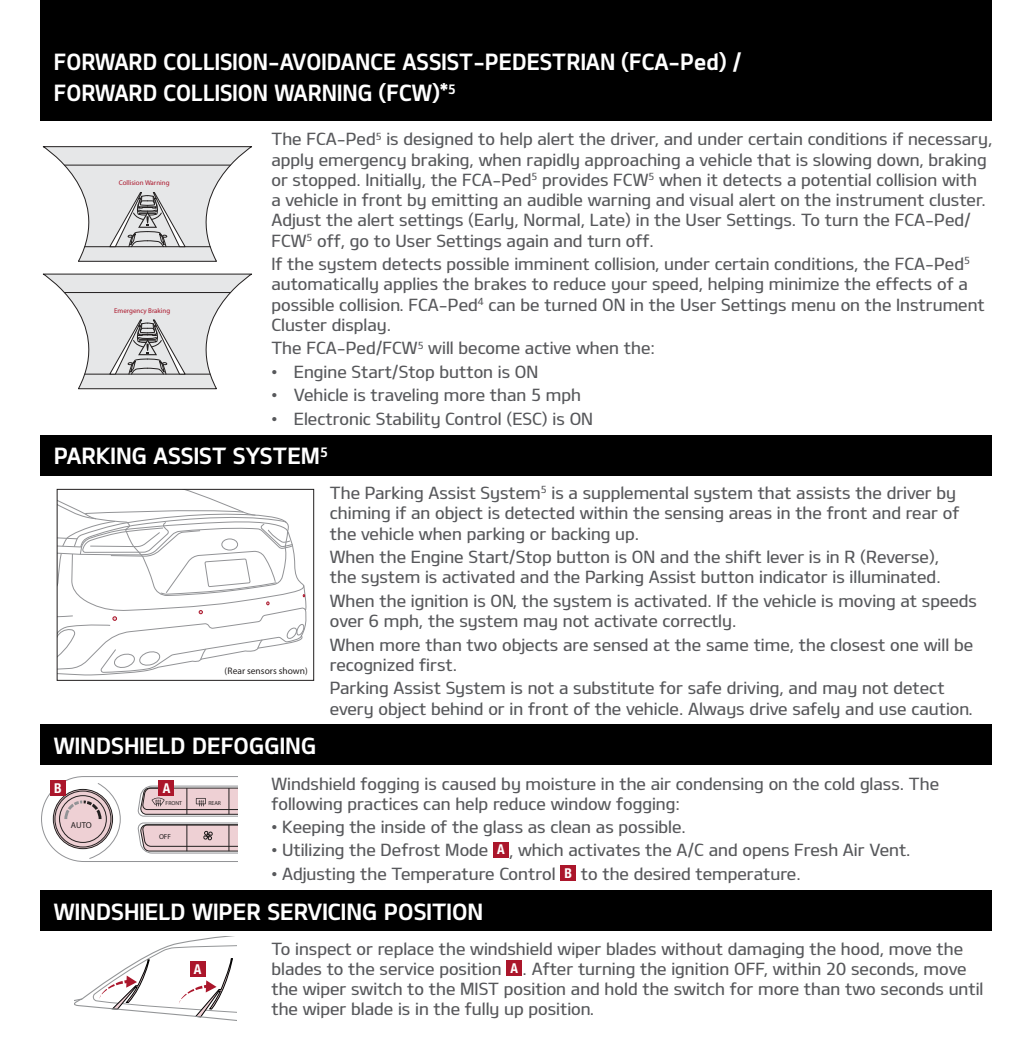
<style>
.page{position:relative;width:1033px;height:1053px;background:#fff}
.page>*{position:absolute;margin:0;border:0;box-sizing:border-box;transform-origin:0 0}
.t1{font:22.5px/31.5px "Design KOTFB";color:#fff}
.t2{font:16.88px/20.2px "Design KOTFM";color:#57585b}
.t3{font:700 condensed 13.5px "Helvetica Neue LT Std";color:#fff}
.t4{font:condensed 9.45px "Helvetica Neue LT Std";letter-spacing:.005em;color:#221f1f}
.t5{font:700 8.55px "Cube";color:#221f1f}
.t6{font:700 7.2px "Cube";color:#221f1f}
.t7{font:6.98px "Cube";color:#ab162b}
.t8{font:700 5.85px "Cube";color:#221f1f}
.s1{font-family:"Helvetica Neue LT Std";font-weight:700;font-stretch:condensed;font-size:13.5px;color:#fff}
</style>
<div class="page">
<div style="left:40px;top:0;width:952px;height:81px;background:#000"></div>
<div style="left:40px;top:40px;width:952px;height:82px;background:#000"></div>
<svg style="left:43px;top:146px;width:209px;height:116px"></svg>
<svg style="left:43px;top:274px;width:209px;height:115px"></svg>
<div style="left:40px;top:725px;width:952px;height:40px;background:#000"></div>
<svg style="left:41px;top:776px;width:197px;height:86px"></svg>
<div style="left:159px;top:780px;width:15px;height:16px;background:#ab162b"></div>
<div style="left:50px;top:780px;width:16px;height:16px;background:#ab162b"></div>
<div style="left:493px;top:842px;width:16px;height:15px;background:#ab162b"></div>
<div style="left:560px;top:865px;width:16px;height:16px;background:#ab162b"></div>
<div style="left:40px;top:435px;width:952px;height:40px;background:#000"></div>
<svg style="left:59px;top:491px;width:248px;height:185px"></svg>
<div style="left:57px;top:489px;width:257px;height:192px;border:1px solid #221f1f"></div>
<div style="left:40px;top:890px;width:952px;height:41px;background:#000"></div>
<svg style="left:75px;top:936px;width:162px;height:85px"></svg>
<div style="left:190px;top:961px;width:16px;height:16px;background:#ab162b"></div>
<div style="left:506px;top:960px;width:16px;height:16px;background:#ab162b"></div>
<h1 class="t1" style="left:54px;top:45px;width:689px">FORWARD COLLISION-AVOIDANCE ASSIST-PEDESTRIAN (FCA-Ped) /<br>FORWARD COLLISION WARNING (FCW)*<sup>5</sup></h1>
<p class="t7" style="left:119px;top:179px;width:52px">Collision Warning</p>
<p class="t7" style="left:114px;top:306px;width:58px">Emergency Braking</p>
<p class="t2" style="left:271px;top:128px;width:722px">The FCA-Ped<sup>5</sup> is designed to help alert the driver, and under certain conditions if necessary, apply emergency braking, when rapidly approaching a vehicle that is slowing down, braking or stopped. Initially, the FCA-Ped<sup>5</sup> provides FCW<sup>5</sup> when it detects a potential collision with<br>a vehicle in front by emitting an audible warning and visual alert on the instrument cluster.<br>Adjust the alert settings (Early, Normal, Late) in the User Settings. To turn the FCA-Ped/ FCW<sup>5</sup> off, go to User Settings again and turn off.</p>
<p class="t2" style="left:271px;top:253px;width:715px">If the system detects possible imminent collision, under certain conditions, the FCA-Ped<sup>5 </sup>automatically applies the brakes to reduce your speed, helping minimize the effects of a possible collision. FCA-Ped<sup>4</sup> can be turned ON in the User Settings menu on the Instrument Cluster display.</p>
<p class="t2" style="left:271px;top:337px;width:385px">The FCA-Ped/FCW<sup>5</sup> will become active when the:</p>
<p class="t2" style="left:271px;top:361px;width:268px">• Engine Start/Stop button is ON</p>
<p class="t2" style="left:271px;top:384px;width:311px">• Vehicle is traveling more than 5 mph</p>
<p class="t2" style="left:271px;top:408px;width:323px">• Electronic Stability Control (ESC) is ON</p>
<h1 class="t1" style="left:54px;top:439px;width:275px">PARKING ASSIST SYSTEM<sup>5</sup></h1>
<p class="t4" style="left:225px;top:665px;width:85px">(Rear sensors shown)</p>
<h1 class="t1" style="left:54px;top:729px;width:264px">WINDSHIELD DEFOGGING</h1>
<p class="t2" style="left:330px;top:482px;width:631px">The Parking Assist System<sup>5</sup> is a supplemental system that assists the driver by chiming if an object is detected within the sensing areas in the front and rear of the vehicle when parking or backing up.</p>
<p class="t2" style="left:330px;top:546px;width:612px">When the Engine Start/Stop button is ON and the shift lever is in R (Reverse), the system is activated and the Parking Assist button indicator is illuminated.</p>
<p class="t2" style="left:330px;top:590px;width:648px">When the ignition is ON, the system is activated. If the vehicle is moving at speeds over 6 mph, the system may not activate correctly.</p>
<p class="t2" style="left:330px;top:634px;width:645px">When more than two objects are sensed at the same time, the closest one will be recognized first.</p>
<p class="t2" style="left:330px;top:677px;width:644px">Parking Assist System is not a substitute for safe driving, and may not detect every object behind or in front of the vehicle. Always drive safely and use caution.</p>
<p class="t3" style="left:54px;top:780px;width:9px">B</p>
<p class="t3" style="left:163px;top:780px;width:9px">A</p>
<p class="t2" style="left:271px;top:773px;width:669px">Windshield fogging is caused by moisture in the air condensing on the cold glass. The following practices can help reduce window fogging:</p>
<p class="t2" style="left:271px;top:816px;width:416px">• Keeping the inside of the glass as clean as possible.</p>
<p class="t2" style="left:271px;top:839px;width:641px">• Utilizing the Defrost Mode <span class="s1">A</span> , which activates the A/C and opens Fresh Air Vent.</p>
<p class="t2" style="left:271px;top:863px;width:531px">• Adjusting the Temperature Control <span class="s1">B</span> to the desired temperature.</p>
<p class="t8" style="left:166px;top:799px;width:18px">FRONT</p>
<p class="t8" style="left:208px;top:799px;width:14px">REAR</p>
<p class="t5" style="left:71px;top:819px;width:23px">AUTO</p>
<p class="t5" style="left:409px;top:819px;width:21px">SYNC</p>
<p class="t6" style="left:159px;top:832px;width:13px">OFF</p>
<h1 class="t1" style="left:54px;top:895px;width:431px">WINDSHIELD WIPER SERVICING POSITION</h1>
<p class="t3" style="left:194px;top:961px;width:9px">A</p>
<p class="t2" style="left:271px;top:938px;width:713px">To inspect or replace the windshield wiper blades without damaging the hood, move the blades to the service position <span class="s1">A</span> . After turning the ignition OFF, within 20 seconds, move the wiper switch to the MIST position and hold the switch for more than two seconds until the wiper blade is in the fully up position.</p>
</div>
